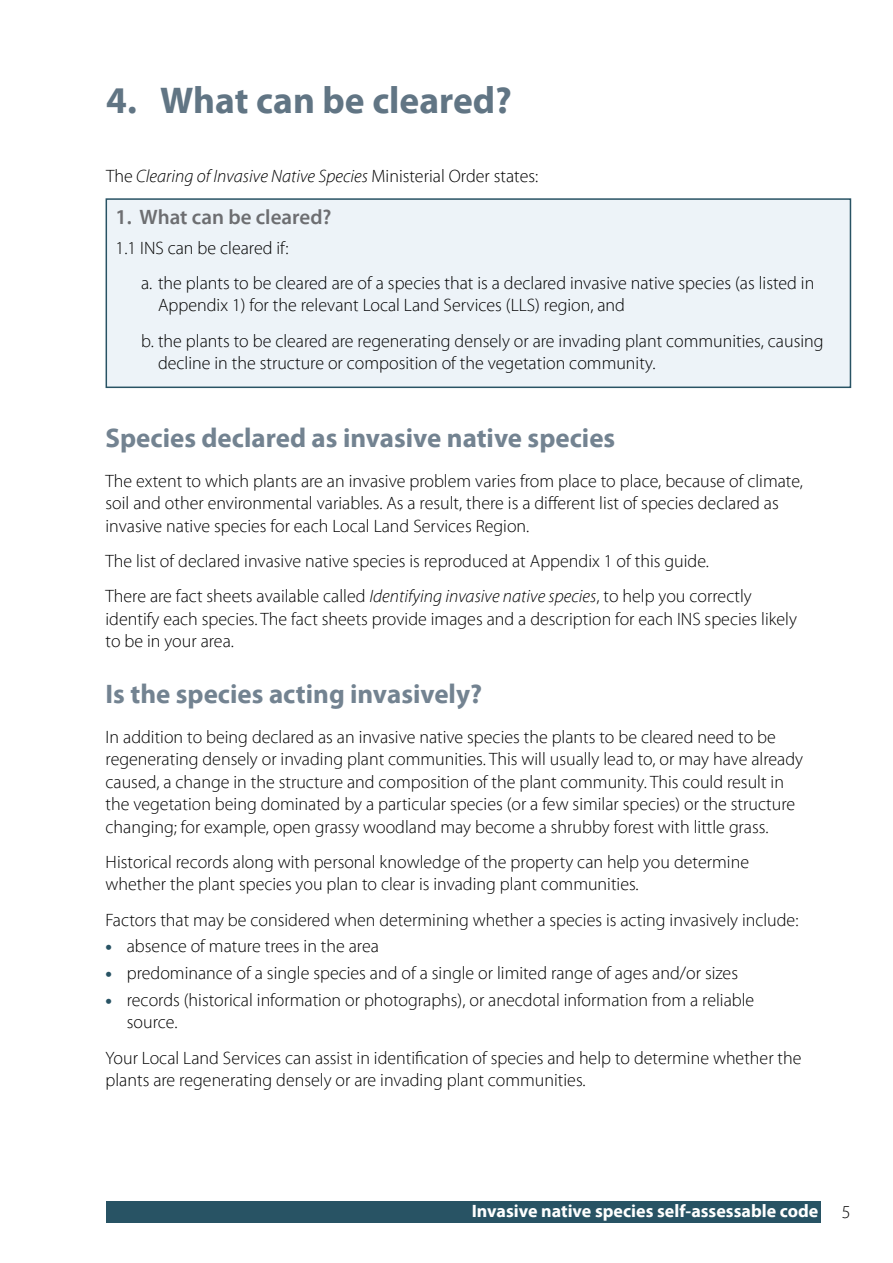
<style>
.page{position:relative;width:893px;height:1263px;background:#fff}
.page>*{position:absolute;margin:0;border:0;box-sizing:border-box;transform-origin:0 0}
.t1{font:700 37.5px "Myriad Pro";color:#617584}
.t2{font:700 27px "Myriad Pro";color:#738391}
.t3{font:600 21px "Myriad Pro";color:#6d6e71}
.t4{font:300 18px/22.5px "Myriad Pro";color:#000}
.t5{font:italic 300 18px "Myriad Pro";color:#000}
.t6{font:700 18px "Myriad Pro";color:#fff}
.s1{font-style:normal}
.s2{font-style:italic}
.s3{font-weight:900;color:#285364}
</style>
<div class="page">
<div style="left:106px;top:1201px;width:715px;height:21px;background:#285364"></div>
<div style="left:106px;top:199px;width:744px;height:188px;background:#edf3f8"></div>
<div style="left:106px;top:198px;width:745px;height:190px;border:2px solid #285364"></div>
<h1 class="t1" style="left:106px;top:80px;width:407px">4. What can be cleared?</h1>
<p class="t5" style="left:106px;top:167px;width:433px"><span class="s1">The</span> Clearing of Invasive Native Species <span class="s1">Ministerial Order states:</span></p>
<p class="t3" style="left:116px;top:204px;width:217px">1. What can be cleared?</p>
<p class="t4" style="left:141px;top:230px;width:675px;line-height:35.2px;text-indent:-26px">1.1 INS can be cleared if:<br>a. the plants to be cleared are of a species that is a declared invasive native species (as listed in</p>
<p class="t4" style="left:141px;top:288px;width:684px;line-height:35.2px;text-indent:17px">Appendix 1) for the relevant Local Land Services (LLS) region, and<br>b. the plants to be cleared are regenerating densely or are invading plant communities, causing</p>
<p class="t4" style="left:158px;top:352px;width:499px">decline in the structure or composition of the vegetation community.</p>
<h2 class="t2" style="left:106px;top:423px;width:511px">Species declared as invasive native species</h2>
<p class="t4" style="left:106px;top:470px;width:699px">The extent to which plants are an invasive problem varies from place to place, because of climate, soil and other environmental variables. As a result, there is a different list of species declared as invasive native species for each Local Land Services Region.</p>
<p class="t4" style="left:106px;top:544px;width:648px;line-height:35.2px">The list of declared invasive native species is reproduced at Appendix 1 of this guide.<br>There are fact sheets available called <span class="s2">Identifying invasive native species</span>, to help you correctly</p>
<p class="t4" style="left:106px;top:608px;width:693px">identify each species. The fact sheets provide images and a description for each INS species likely to be in your area.</p>
<h2 class="t2" style="left:106px;top:679px;width:378px">Is the species acting invasively?</h2>
<p class="t4" style="left:106px;top:726px;width:699px">In addition to being declared as an invasive native species the plants to be cleared need to be regenerating densely or invading plant communities. This will usually lead to, or may have already caused, a change in the structure and composition of the plant community. This could result in the vegetation being dominated by a particular species (or a few similar species) or the structure changing; for example, open grassy woodland may become a shrubby forest with little grass.</p>
<p class="t4" style="left:106px;top:851px;width:645px">Historical records along with personal knowledge of the property can help you determine whether the plant species you plan to clear is invading plant communities.</p>
<p class="t4" style="left:106px;top:909px;width:694px">Factors that may be considered when determining whether a species is acting invasively include:</p>
<p class="t4" style="left:106px;top:935px;width:275px"><span class="s3">•</span> absence of mature trees in the area</p>
<p class="t4" style="left:106px;top:962px;width:634px"><span class="s3">•</span> predominance of a single species and of a single or limited range of ages and/or sizes</p>
<p class="t4" style="left:127px;top:989px;width:629px;text-indent:-21px"><span class="s3">•</span> records (historical information or photographs), or anecdotal information from a reliable source.</p>
<p class="t4" style="left:106px;top:1047px;width:697px">Your Local Land Services can assist in identification of species and help to determine whether the plants are regenerating densely or are invading plant communities.</p>
<p class="t6" style="left:472px;top:1201px;width:348px">Invasive native species self-assessable code</p>
<p class="t4" style="left:842px;top:1201px;width:10px">5</p>
</div>
